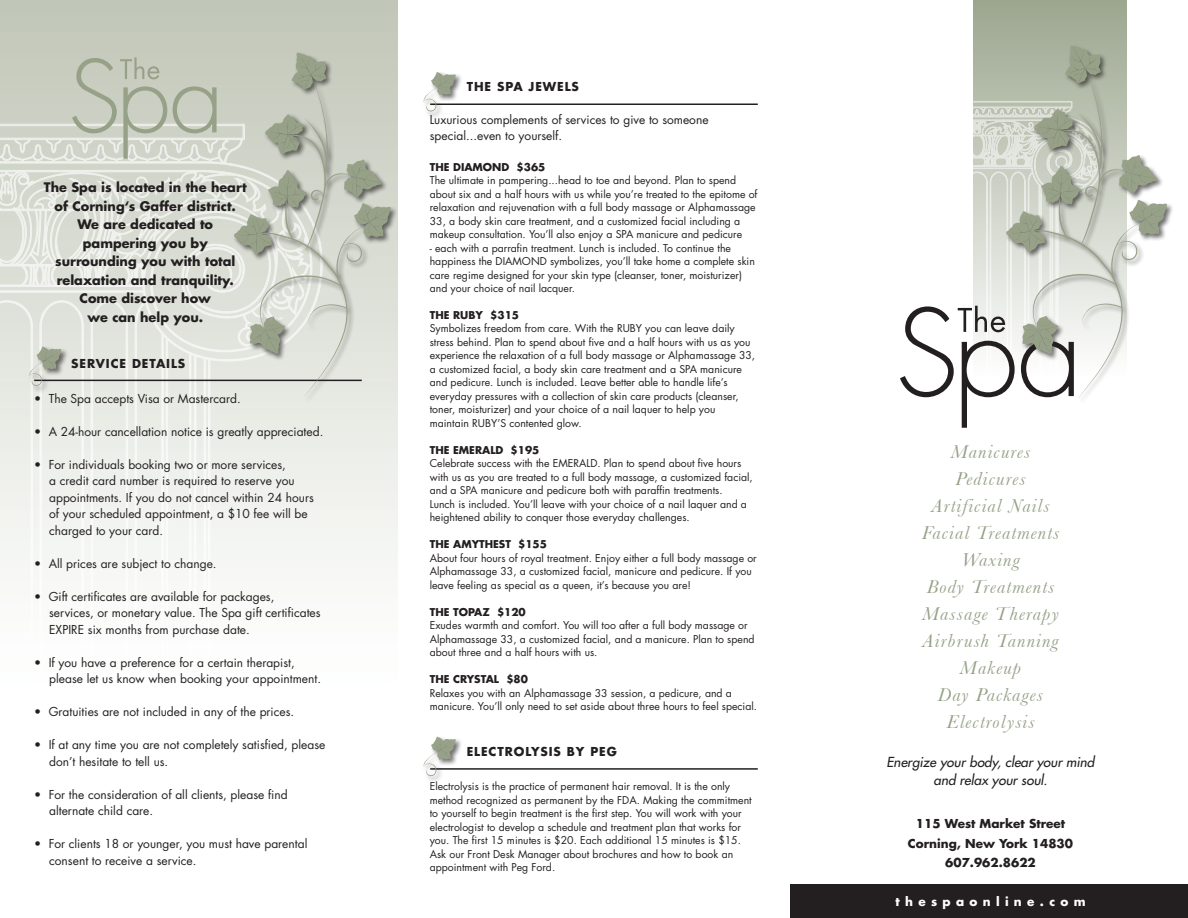
<style>
.page{position:relative;width:1188px;height:918px;background:#fff}
.page>*{position:absolute;margin:0;border:0;box-sizing:border-box;transform-origin:0 0}
.t1{font:italic 19.5px/27px "Baskerville";letter-spacing:.06em;color:#96a188;text-align:center}
.t2{font:italic 13.5px/18px "Futura";color:#231f20;text-align:center}
.t3{font:700 12.9px/18.5px "Futura";color:#231f20;text-align:center}
.t4{font:12px/16.5px "Futura";color:#231f20}
.t5{font:700 12px/19.5px "Futura";color:#231f20;text-align:center}
.t6{font:700 12px "Futura";letter-spacing:.075em;color:#231f20}
.t7{font:700 12px "Futura";letter-spacing:.445em;color:#fff}
.t8{font:10.5px/13.5px "Futura";color:#231f20}
.t9{font:700 10.5px "Futura";color:#231f20}
</style>
<div class="page">
<svg style="left:0;top:0;width:397px;height:567px;background:#d1d5ca"></svg>
<svg style="left:0;top:123px;width:324px;height:444px"></svg>
<hr style="left:34px;top:380px;width:328px;height:1px;background:#231f20">
<div style="left:27px;top:345px;width:41px;height:48px;background:#231f20;opacity:.65"></div>
<svg style="left:29px;top:346px;width:32px;height:40px"></svg>
<hr style="left:430px;top:104px;width:328px;height:1px;background:#231f20">
<div style="left:422px;top:71px;width:41px;height:48px;background:#231f20;opacity:.65"></div>
<svg style="left:423px;top:72px;width:33px;height:40px"></svg>
<hr style="left:430px;top:768px;width:328px;height:2px;background:#231f20">
<div style="left:422px;top:735px;width:41px;height:49px;background:#231f20;opacity:.65"></div>
<svg style="left:423px;top:737px;width:33px;height:39px"></svg>
<div style="left:791px;top:884px;width:397px;height:34px;background:#231f20"></div>
<div style="left:233px;top:51px;width:165px;height:352px;background:#231f20;opacity:.65"></div>
<svg style="left:234px;top:53px;width:157px;height:343px;background:#cbcfc4"></svg>
<svg style="left:973px;top:0;width:154px;height:101px;background:#a4ad98"></svg>
<svg style="left:900px;top:101px;width:105px;height:327px"></svg>
<div style="left:1005px;top:44px;width:169px;height:361px;background:#fff"></div>
<svg style="left:1006px;top:45px;width:161px;height:353px"></svg>
<svg style="left:72px;top:57px;width:145px;height:102px;background:#c5cabc"></svg>
<p class="t3" style="left:44px;top:178px;width:204px">The Spa is located in the heart of Corning‘s Gaffer district.<br>We are dedicated to pampering you by surrounding you with total relaxation and tranquility.<br>Come discover how<br>we can help you.</p>
<p class="t6" style="left:71px;top:355px;width:116px">SERVICE DETAILS</p>
<p class="t4" style="left:34px;top:390px;width:208px">• The Spa accepts Visa or Mastercard.</p>
<p class="t4" style="left:34px;top:423px;width:291px">• A 24-hour cancellation notice is greatly appreciated.</p>
<p class="t4" style="left:49px;top:456px;width:266px;text-indent:-15px">• For individuals booking two or more services,<br>a credit card number is required to reserve you appointments. If you do not cancel within 24 hours of your scheduled appointment, a $10 fee will be charged to your card.</p>
<p class="t4" style="left:34px;top:555px;width:184px">• All prices are subject to change.</p>
<p class="t4" style="left:49px;top:588px;width:273px;text-indent:-15px">• Gift certificates are available for packages, services, or monetary value. The Spa gift certificates<br>EXPIRE six months from purchase date.</p>
<p class="t4" style="left:49px;top:654px;width:273px;text-indent:-15px">• If you have a preference for a certain therapist, please let us know when booking your appointment.</p>
<p class="t4" style="left:34px;top:703px;width:262px">• Gratuities are not included in any of the prices.</p>
<p class="t4" style="left:49px;top:736px;width:278px;text-indent:-15px">• If at any time you are not completely satisfied, please don’t hesitate to tell us.</p>
<p class="t4" style="left:49px;top:786px;width:240px;text-indent:-15px">• For the consideration of all clients, please find alternate child care.</p>
<p class="t4" style="left:49px;top:835px;width:260px;text-indent:-15px">• For clients 18 or younger, you must have parental consent to receive a service.</p>
<p class="t6" style="left:467px;top:78px;width:114px">THE SPA JEWELS</p>
<p class="t4" style="left:430px;top:111px;width:280px">Luxurious complements of services to give to someone special...even to yourself.</p>
<p class="t9" style="left:430px;top:159px;width:117px">THE DIAMOND $365</p>
<p class="t8" style="left:430px;top:173px;width:329px">The ultimate in pampering...head to toe and beyond. Plan to spend about six and a half hours with us while you’re treated to the epitome of relaxation and rejuvenation with a full body massage or Alphamassage 33, a body skin care treatment, and a customized facial including a makeup consultation. You’ll also enjoy a SPA manicure and pedicure</p>
<p class="t8" style="left:430px;top:241px;width:327px">- each with a parrafin treatment. Lunch is included. To continue the happiness the DIAMOND symbolizes, you’ll take home a complete skin care regime designed for your skin type (cleanser, toner, moisturizer) and your choice of nail lacquer.</p>
<p class="t9" style="left:430px;top:307px;width:91px">THE RUBY $315</p>
<p class="t8" style="left:430px;top:321px;width:327px">Symbolizes freedom from care. With the RUBY you can leave daily stress behind. Plan to spend about five and a half hours with us as you experience the relaxation of a full body massage or Alphamassage 33, a customized facial, a body skin care treatment and a SPA manicure and pedicure. Lunch is included. Leave better able to handle life’s everyday pressures with a collection of skin care products (cleanser, toner, moisturizer) and your choice of a nail laquer to help you maintain RUBY’S contented glow.</p>
<p class="t9" style="left:430px;top:442px;width:111px">THE EMERALD $195</p>
<p class="t8" style="left:430px;top:456px;width:325px">Celebrate success with the EMERALD. Plan to spend about five hours with us as you are treated to a full body massage, a customized facial, and a SPA manicure and pedicure both with paraffin treatments.<br>Lunch is included. You’ll leave with your choice of a nail laquer and a heightened ability to conquer those everyday challenges.</p>
<p class="t9" style="left:430px;top:537px;width:119px">THE AMYTHEST $155</p>
<p class="t8" style="left:430px;top:551px;width:329px">About four hours of royal treatment. Enjoy either a full body massage or<br>Alphamassage 33, a customized facial, manicure and pedicure. If you leave feeling as special as a queen, it’s because you are!</p>
<p class="t9" style="left:430px;top:604px;width:98px">THE TOPAZ $120</p>
<p class="t8" style="left:430px;top:618px;width:326px">Exudes warmth and comfort. You will too after a full body massage or<br>Alphamassage 33, a customized facial, and a manicure. Plan to spend about three and a half hours with us.</p>
<p class="t9" style="left:430px;top:672px;width:100px">THE CRYSTAL $80</p>
<p class="t8" style="left:430px;top:686px;width:329px">Relaxes you with an Alphamassage 33 session, a pedicure, and a manicure. You’ll only need to set aside about three hours to feel special.</p>
<p class="t6" style="left:467px;top:743px;width:152px">ELECTROLYSIS BY PEG</p>
<p class="t8" style="left:430px;top:779px;width:324px">Electrolysis is the practice of permanent hair removal. It is the only method recognized as permanent by the FDA. Making the commitment to yourself to begin treatment is the first step. You will work with your electrologist to develop a schedule and treatment plan that works for you. The first 15 minutes is $20. Each additional 15 minutes is $15.<br>Ask our Front Desk Manager about brochures and how to book an appointment with Peg Ford.</p>
<h1 class="t1" style="left:922px;top:438px;width:139px">Manicures<br>Pedicures<br>Artificial Nails<br>Facial Treatments<br>Waxing<br>Body Treatments<br>Massage Therapy<br>Airbrush Tanning<br>Makeup<br>Day Packages<br>Electrolysis</h1>
<p class="t2" style="left:887px;top:753px;width:209px">Energize your body, clear your mind and relax your soul.</p>
<p class="t5" style="left:908px;top:814px;width:167px">115 West Market Street<br>Corning, New York 14830<br>607.962.8622</p>
<p class="t7" style="left:895px;top:893px;width:192px">thespaonline.com</p>
</div>
